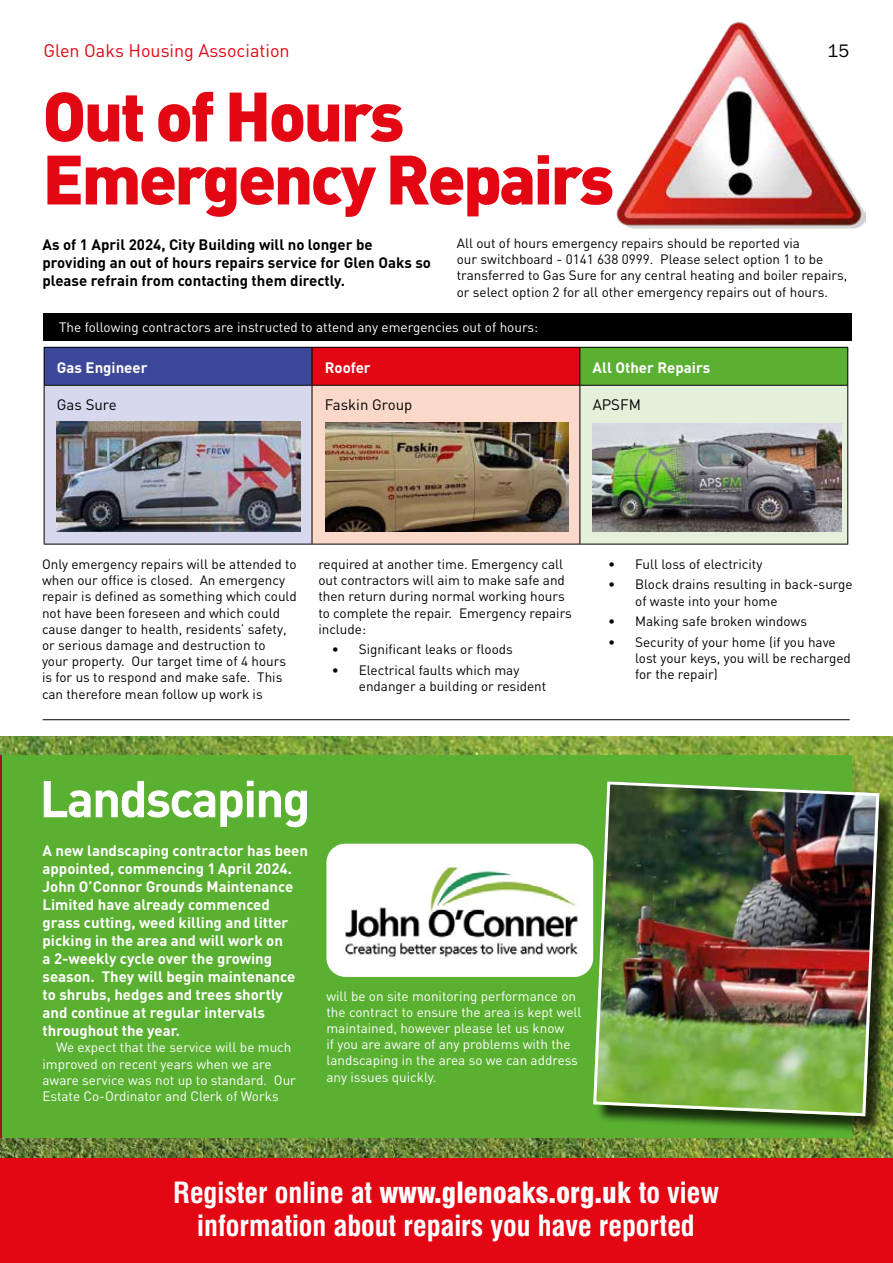
<style>
.page{position:relative;width:893px;height:1263px;background:#fff}
.page>*{position:absolute;margin:0;border:0;box-sizing:border-box;transform-origin:0 0}
.t1{font:900 68.7px/63px "DIN";letter-spacing:-.04em;color:#e30613}
.t2{font:700 51px "DIN";letter-spacing:-.04em;color:#fff}
.t3{font:700 condensed 28.5px/33px "Swiss 721 BT";color:#fff;text-align:center}
.t4{font:18px "DIN";color:#e30613}
.t5{font:18px "Franklin Gothic IT Cby BT";color:#000}
.t6{font:700 15px/18px "DIN";color:#fff}
.t7{font:700 15px/18px "DIN";color:#000}
.t8{font:15px "DIN";color:#000}
.t9{font:13.5px/16.2px "DIN";color:#000}
.t10{font:13.5px/16.2px "DIN";color:#fff}
.s1{font-weight:900}
</style>
<div class="page">
<div style="left:0;top:1158px;width:893px;height:105px;background:#e30613"></div>
<img style="left:0;top:737px;width:893px;height:421px">
<div style="left:0;top:755px;width:851px;height:382px;background:#5ab031"></div>
<hr style="left:0;top:755px;width:1px;height:382px;background:#9e151a">
<div style="left:44px;top:347px;width:268px;height:38px;background:#3d4898"></div>
<div style="left:312px;top:347px;width:268px;height:38px;background:#e30613"></div>
<div style="left:580px;top:347px;width:268px;height:38px;background:#5ab031"></div>
<div style="left:44px;top:385px;width:268px;height:159px;background:#d7d7ed"></div>
<div style="left:312px;top:385px;width:268px;height:159px;background:#fbd9ca"></div>
<div style="left:580px;top:385px;width:268px;height:159px;background:#e5f0da"></div>
<hr style="left:44px;top:347px;width:268px;height:1px;background:#000">
<hr style="left:44px;top:348px;width:1px;height:37px;background:#000">
<hr style="left:312px;top:347px;width:268px;height:1px;background:#000">
<hr style="left:312px;top:348px;width:1px;height:37px;background:#000">
<hr style="left:580px;top:347px;width:268px;height:1px;background:#000">
<hr style="left:579px;top:348px;width:1px;height:37px;background:#000">
<hr style="left:847px;top:348px;width:1px;height:37px;background:#000">
<hr style="left:44px;top:385px;width:268px;height:1px;background:#000">
<hr style="left:44px;top:386px;width:1px;height:158px;background:#000">
<hr style="left:312px;top:385px;width:268px;height:1px;background:#000">
<hr style="left:312px;top:386px;width:1px;height:158px;background:#000">
<hr style="left:580px;top:385px;width:268px;height:1px;background:#000">
<hr style="left:579px;top:386px;width:1px;height:158px;background:#000">
<hr style="left:847px;top:386px;width:1px;height:158px;background:#000">
<hr style="left:44px;top:544px;width:268px;height:1px;background:#000">
<hr style="left:312px;top:544px;width:268px;height:1px;background:#000">
<hr style="left:580px;top:544px;width:268px;height:1px;background:#000">
<img style="left:57px;top:422px;width:243px;height:109px">
<div style="left:326px;top:844px;width:267px;height:133px;background:#fff;border-radius:19px"></div>
<img style="left:343px;top:866px;width:237px;height:111px">
<div style="left:595px;top:784px;width:298px;height:351px;background:#000;opacity:.75"></div>
<img style="left:592px;top:780px;width:289px;height:338px">
<hr style="left:43px;top:719px;width:807px;height:1px;background:#000">
<div style="left:43px;top:314px;width:808px;height:27px;background:#000"></div>
<img style="left:326px;top:422px;width:243px;height:109px">
<img style="left:592px;top:424px;width:250px;height:107px">
<img style="left:616px;top:22px;width:249px;height:207px">
<h3 class="t4" style="left:44px;top:39px;width:248px">Glen Oaks Housing Association</h3>
<h3 class="t5" style="left:828px;top:40px;width:23px">15</h3>
<h1 class="t1" style="left:43px;top:81px;width:573px">Out of Hours<br>Emergency Repairs</h1>
<p class="t7" style="left:43px;top:234px;width:390px">As of 1 April 2024, City Building will no longer be providing an out of hours repairs service for Glen Oaks so please refrain from contacting them directly.</p>
<p class="t9" style="left:457px;top:235px;width:392px">All out of hours emergency repairs should be reported via<br>our switchboard - 0141 638 0999. Please select option 1 to be transferred to Gas Sure for any central heating and boiler repairs, or select option 2 for all other emergency repairs out of hours.</p>
<p class="t10" style="left:59px;top:319px;width:481px">The following contractors are instructed to attend any emergencies out of hours:</p>
<p class="t6" style="left:57px;top:357px;width:92px">Gas Engineer</p>
<p class="t6" style="left:325px;top:357px;width:48px">Roofer</p>
<p class="t6" style="left:593px;top:357px;width:119px">All Other Repairs</p>
<p class="t8" style="left:57px;top:395px;width:61px">Gas Sure</p>
<p class="t8" style="left:325px;top:395px;width:89px">Faskin Group</p>
<p class="t8" style="left:593px;top:395px;width:50px">APSFM</p>
<p class="t9" style="left:42px;top:556px;width:256px">Only emergency repairs will be attended to when our office is closed. An emergency repair is defined as something which could not have been foreseen and which could cause danger to health, residents’ safety, or serious damage and destruction to<br>your property. Our target time of 4 hours is for us to respond and make safe. This can therefore mean follow up work is</p>
<p class="t9" style="left:318px;top:556px;width:255px">required at another time. Emergency call out contractors will aim to make safe and then return during normal working hours to complete the repair. Emergency repairs include:</p>
<p class="t9" style="left:332px;top:641px;width:183px">• Significant leaks or floods</p>
<p class="t9" style="left:359px;top:661px;width:189px;text-indent:-27px">• Electrical faults which may endanger a building or resident</p>
<p class="t9" style="left:608px;top:556px;width:156px">• Full loss of electricity</p>
<p class="t9" style="left:635px;top:576px;width:219px;text-indent:-27px">• Block drains resulting in back-surge of waste into your home</p>
<p class="t9" style="left:608px;top:613px;width:200px">• Making safe broken windows</p>
<p class="t9" style="left:635px;top:633px;width:217px;text-indent:-27px">• Security of your home (if you have lost your keys, you will be recharged for the repair)</p>
<h2 class="t2" style="left:39px;top:765px;width:273px">Landscaping</h2>
<p class="t6" style="left:43px;top:841px;width:267px">A new landscaping contractor has been appointed, commencing 1April 2024.<br>John O’Connor Grounds Maintenance Limited have already commenced grass cutting, weed killing and litter picking in the area and will work on<br>a 2-weekly cycle over the growing season. They will begin maintenance to shrubs, hedges and trees shortly and continue at regular intervals throughout the year.</p>
<p class="t10" style="left:43px;top:1039px;width:255px;text-indent:14px">We expect that the service will be much improved on recent years when we are aware service was not up to standard. Our Estate Co-Ordinator and Clerk of Works</p>
<p class="t10" style="left:326px;top:987px;width:257px">will be on site monitoring performance on the contract to ensure the area is kept well maintained, however please let us know<br>if you are aware of any problems with the landscaping in the area so we can address any issues quickly.</p>
<h3 class="t3" style="left:173px;top:1176px;width:547px">Register online at <span class="s1">www.glenoaks.org.uk</span> to view information about repairs you have reported</h3>
</div>
